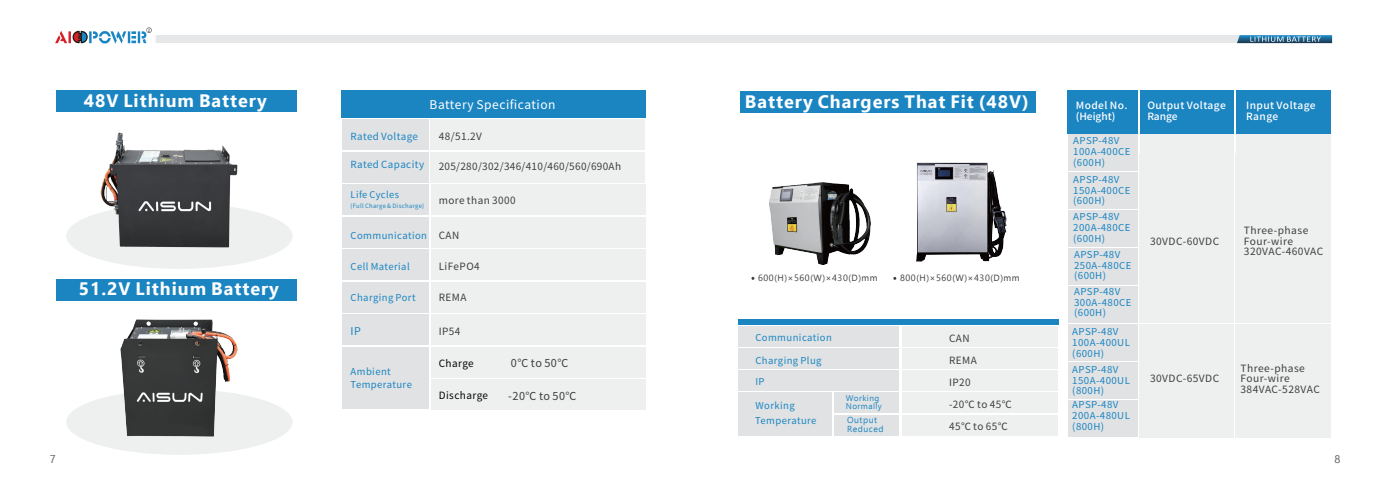
<style>
.page{position:relative;width:1389px;height:497px;background:#fff}
.page>*{position:absolute;margin:0;border:0;box-sizing:border-box;transform-origin:0 0}
.t1{font:700 18px "Ebrima";letter-spacing:.055em;color:#fff}
.t2{font:12px "Source Han Sans CN";letter-spacing:.045em;color:#fff}
.t3{font:11px "Ebrima";color:#5c5e62}
.t4{font:10.9px "Source Han Sans CN";letter-spacing:.045em;color:#3e3e3f}
.t5{font:10.7px "Source Han Sans CN";color:#1b85c2}
.t6{font:10px/10.7px "Source Han Sans CN";letter-spacing:.045em;color:#3e3e3f}
.t7{font:500 10px/10.7px "Source Han Sans CN";letter-spacing:.045em;color:#fff}
.t8{font:500 10px/10.7px "Source Han Sans CN";letter-spacing:.02em;color:#fff}
.t9{font:10px "Source Han Sans CN";letter-spacing:.045em;color:#030303}
.t10{font:9.8px "Source Han Sans CN";letter-spacing:.045em;color:#1b85c2}
.t11{font:9.5px/10.7px "Source Han Sans CN";letter-spacing:.045em;color:#1b85c2}
.t12{font:9.3px "Source Han Sans CN";letter-spacing:.045em;color:#1b85c2}
.t13{font:9px "Ebrima";letter-spacing:.055em;color:#3e3e3f}
.t14{font:8.7px/8.6px "Ebrima";letter-spacing:.055em;color:#1b85c2}
.t15{font:8.2px/8.4px "Ebrima";letter-spacing:.055em;color:#1b85c2}
.t16{font:5.9px "Source Han Sans CN";letter-spacing:.045em;color:#1b85c2}
</style>
<div class="page">
<div style="left:342px;top:90px;width:304px;height:28px;background:#1b85c2"></div>
<div style="left:343px;top:120px;width:86px;height:30px;background:#e0e2e3"></div>
<div style="left:431px;top:120px;width:214px;height:30px;background:#eef0f0"></div>
<div style="left:343px;top:152px;width:86px;height:30px;background:#e0e2e3"></div>
<div style="left:431px;top:152px;width:214px;height:30px;background:#eef0f0"></div>
<div style="left:343px;top:184px;width:86px;height:30px;background:#e0e2e3"></div>
<div style="left:431px;top:184px;width:214px;height:30px;background:#eef0f0"></div>
<div style="left:343px;top:217px;width:86px;height:30px;background:#e0e2e3"></div>
<div style="left:431px;top:217px;width:215px;height:30px;background:#eef0f0"></div>
<div style="left:343px;top:249px;width:86px;height:30px;background:#e0e2e3"></div>
<div style="left:431px;top:249px;width:215px;height:30px;background:#eef0f0"></div>
<div style="left:343px;top:282px;width:86px;height:30px;background:#e0e2e3"></div>
<div style="left:431px;top:282px;width:215px;height:30px;background:#eef0f0"></div>
<div style="left:343px;top:314px;width:86px;height:30px;background:#e0e2e3"></div>
<div style="left:431px;top:314px;width:215px;height:30px;background:#eef0f0"></div>
<div style="left:343px;top:347px;width:86px;height:61px;background:#e0e2e3"></div>
<div style="left:432px;top:347px;width:214px;height:30px;background:#eef0f0"></div>
<div style="left:432px;top:379px;width:214px;height:30px;background:#eef0f0"></div>
<div style="left:738px;top:318px;width:321px;height:6px;background:#1b85c2"></div>
<div style="left:738px;top:325px;width:161px;height:21px;background:#e0e2e3"></div>
<div style="left:902px;top:325px;width:156px;height:21px;background:#eef0f0"></div>
<div style="left:738px;top:348px;width:161px;height:20px;background:#e0e2e3"></div>
<div style="left:902px;top:348px;width:156px;height:20px;background:#eef0f0"></div>
<div style="left:738px;top:370px;width:161px;height:20px;background:#e0e2e3"></div>
<div style="left:902px;top:370px;width:156px;height:20px;background:#eef0f0"></div>
<div style="left:738px;top:392px;width:161px;height:26px;background:#e0e2e3"></div>
<div style="left:903px;top:392px;width:155px;height:20px;background:#eef0f0"></div>
<div style="left:738px;top:414px;width:161px;height:21px;background:#e0e2e3"></div>
<div style="left:903px;top:414px;width:155px;height:21px;background:#eef0f0"></div>
<hr style="left:833px;top:391px;width:1px;height:45px;background:#fff">
<hr style="left:833px;top:412px;width:66px;height:2px;background:#fff">
<div style="left:1068px;top:90px;width:263px;height:43px;background:#1b85c2"></div>
<div style="left:1068px;top:134px;width:70px;height:37px;background:#e0e2e3"></div>
<div style="left:1068px;top:172px;width:70px;height:37px;background:#e0e2e3"></div>
<div style="left:1068px;top:210px;width:70px;height:37px;background:#e0e2e3"></div>
<div style="left:1068px;top:248px;width:70px;height:36px;background:#e0e2e3"></div>
<div style="left:1068px;top:285px;width:70px;height:37px;background:#e0e2e3"></div>
<div style="left:1068px;top:323px;width:70px;height:37px;background:#e0e2e3"></div>
<div style="left:1068px;top:361px;width:70px;height:37px;background:#e0e2e3"></div>
<div style="left:1068px;top:399px;width:70px;height:37px;background:#e0e2e3"></div>
<div style="left:1140px;top:134px;width:94px;height:188px;background:#eef0f0"></div>
<div style="left:1235px;top:134px;width:96px;height:188px;background:#eef0f0"></div>
<div style="left:1140px;top:323px;width:94px;height:114px;background:#eef0f0"></div>
<div style="left:1235px;top:323px;width:96px;height:114px;background:#eef0f0"></div>
<hr style="left:1138px;top:87px;width:2px;height:67px;background:#fff">
<hr style="left:1234px;top:86px;width:1px;height:67px;background:#fff">
<div style="left:56px;top:91px;width:240px;height:21px;background:#1b85c2"></div>
<div style="left:740px;top:91px;width:295px;height:21px;background:#1b85c2"></div>
<div style="left:56px;top:279px;width:240px;height:21px;background:#1b85c2"></div>
<div style="left:155px;top:35px;width:1091px;height:8px;background:#e6e7e9"></div>
<img style="left:55px;top:27px;width:97px;height:17px">
<svg style="left:1237px;top:35px;width:95px;height:8px"></svg>
<div style="left:66px;top:203px;width:227px;height:65px;background:#eef0f0;border-radius:50%"></div>
<div style="left:66px;top:388px;width:227px;height:66px;background:#eef0f0;border-radius:50%"></div>
<img style="left:77px;top:90px;width:204px;height:179px">
<img style="left:66px;top:319px;width:226px;height:128px">
<img style="left:769px;top:182px;width:102px;height:83px">
<img style="left:893px;top:162px;width:114px;height:118px">
<h1 class="t1" style="left:84px;top:87px;width:184px">48V Lithium Battery</h1>
<h1 class="t1" style="left:79px;top:274px;width:202px">51.2V Lithium Battery</h1>
<p class="t2" style="left:430px;top:97px;width:127px">Battery Specification</p>
<p class="t10" style="left:351px;top:130px;width:69px">Rated Voltage</p>
<p class="t10" style="left:351px;top:159px;width:75px">Rated Capacity</p>
<p class="t12" style="left:351px;top:189px;width:50px">Life Cycles</p>
<p class="t16" style="left:351px;top:202px;width:75px">(Full Charge &amp; Discharge)</p>
<p class="t11" style="left:351px;top:230px;width:78px">Communication</p>
<p class="t11" style="left:351px;top:261px;width:61px">Cell Material</p>
<p class="t11" style="left:351px;top:292px;width:67px">Charging Port</p>
<p class="t5" style="left:351px;top:324px;width:12px">IP</p>
<p class="t11" style="left:351px;top:365px;width:63px;line-height:12.6px">Ambient<br>Temperature</p>
<p class="t6" style="left:439px;top:131px;width:45px">48/51.2V</p>
<p class="t6" style="left:439px;top:161px;width:184px">205/280/302/346/410/460/560/690Ah</p>
<p class="t6" style="left:439px;top:195px;width:78px">more than 3000</p>
<p class="t6" style="left:439px;top:230px;width:22px">CAN</p>
<p class="t6" style="left:439px;top:261px;width:43px">LiFePO4</p>
<p class="t6" style="left:439px;top:291px;width:29px">REMA</p>
<p class="t6" style="left:439px;top:325px;width:23px">IP54</p>
<p class="t4" style="left:511px;top:356px;width:59px">0℃ to 50℃</p>
<p class="t4" style="left:508px;top:389px;width:70px">-20℃ to 50℃</p>
<p class="t9" style="left:439px;top:357px;width:37px">Charge</p>
<p class="t9" style="left:439px;top:389px;width:51px">Discharge</p>
<h1 class="t1" style="left:745px;top:88px;width:285px">Battery Chargers That Fit (48V)</h1>
<p class="t13" style="left:758px;top:271px;width:121px">600(H)×560(W)×430(D)mm</p>
<p class="t13" style="left:900px;top:271px;width:121px">800(H)×560(W)×430(D)mm</p>
<p class="t11" style="left:755px;top:332px;width:78px">Communication</p>
<p class="t11" style="left:755px;top:354px;width:68px">Charging Plug</p>
<p class="t11" style="left:755px;top:375px;width:11px">IP</p>
<p class="t11" style="left:755px;top:397px;width:63px;line-height:15.2px">Working<br>Temperature</p>
<p class="t15" style="left:846px;top:393px;width:38px">Working<br>Normally</p>
<p class="t14" style="left:847px;top:415px;width:38px">Output<br>Reduced</p>
<p class="t6" style="left:949px;top:332px;width:22px">CAN</p>
<p class="t6" style="left:949px;top:354px;width:29px">REMA</p>
<p class="t6" style="left:949px;top:376px;width:23px">IP20</p>
<p class="t6" style="left:949px;top:398px;width:64px">-20℃ to 45℃</p>
<p class="t6" style="left:949px;top:420px;width:60px">45℃ to 65℃</p>
<p class="t8" style="left:1076px;top:100px;width:53px">Model No. (Height)</p>
<p class="t7" style="left:1147px;top:100px;width:80px">Output Voltage<br>Range</p>
<p class="t7" style="left:1246px;top:100px;width:71px">Input Voltage<br>Range</p>
<p class="t11" style="left:1073px;top:135px;width:59px">APSP-48V<br>100A-400CE (600H)</p>
<p class="t11" style="left:1073px;top:174px;width:59px">APSP-48V<br>150A-400CE (600H)</p>
<p class="t11" style="left:1073px;top:211px;width:59px">APSP-48V<br>200A-480CE (600H)</p>
<p class="t11" style="left:1074px;top:249px;width:59px">APSP-48V<br>250A-480CE (600H)</p>
<p class="t11" style="left:1074px;top:286px;width:59px">APSP-48V<br>300A-480CE (600H)</p>
<p class="t11" style="left:1072px;top:326px;width:59px">APSP-48V<br>100A-400UL (600H)</p>
<p class="t11" style="left:1072px;top:364px;width:59px">APSP-48V<br>150A-400UL (800H)</p>
<p class="t11" style="left:1072px;top:399px;width:59px">APSP-48V<br>200A-480UL (800H)</p>
<p class="t6" style="left:1150px;top:236px;width:71px">30VDC-60VDC</p>
<p class="t6" style="left:1244px;top:225px;width:81px">Three-phase<br>Four-wire<br>320VAC-460VAC</p>
<p class="t6" style="left:1150px;top:373px;width:71px">30VDC-65VDC</p>
<p class="t6" style="left:1241px;top:362px;width:81px">Three-phase<br>Four-wire<br>384VAC-528VAC</p>
<p class="t3" style="left:50px;top:450px;width:7px">7</p>
<p class="t3" style="left:1334px;top:450px;width:7px">8</p>
</div>
